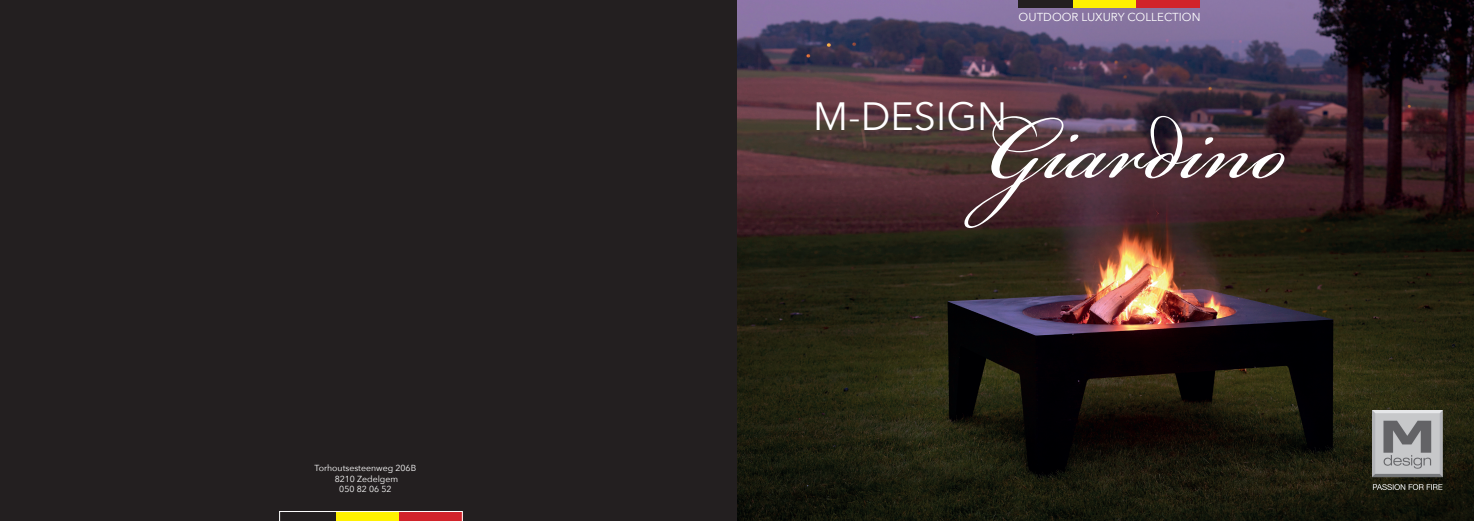
<style>
.page{position:relative;width:1474px;height:521px;background:#fff}
.page>*{position:absolute;margin:0;border:0;box-sizing:border-box;transform-origin:0 0}
.t1{font:140px "Bickham Script Pro";color:#fff}
.t2{font:39.38px "Avenir Next";color:#fff}
.t3{font:11.55px "Avenir Next";color:#fff}
.t4{font:8.75px "Avenir Next";color:#fff}
</style>
<div class="page">
<img style="left:737px;top:0;width:736px;height:521px">
<div style="left:1017px;top:0;width:171px;height:7px;background:#231f20"></div>
<div style="left:1073px;top:0;width:63px;height:7px;background:#fff101"></div>
<div style="left:1136px;top:0;width:63px;height:7px;background:#d1232a"></div>
<img style="left:1372px;top:410px;width:70px;height:79px">
<div style="left:0;top:0;width:737px;height:521px;background:#231f20"></div>
<svg style="left:279px;top:511px;width:184px;height:10px"></svg>
<p class="t4" style="left:314px;top:461px;width:103px">Torhoutsesteenweg 206B</p>
<p class="t4" style="left:335px;top:471px;width:65px">8210 Zedelgem</p>
<p class="t4" style="left:339px;top:482px;width:54px">050 82 06 52</p>
<p class="t3" style="left:1018px;top:7px;width:183px">OUTDOOR LUXURY COLLECTION</p>
<p class="t2" style="left:813px;top:83px;width:195px">M-DESIGN</p>
<p class="t1" style="left:982px;top:47px;width:307px">Giardino</p>
</div>
